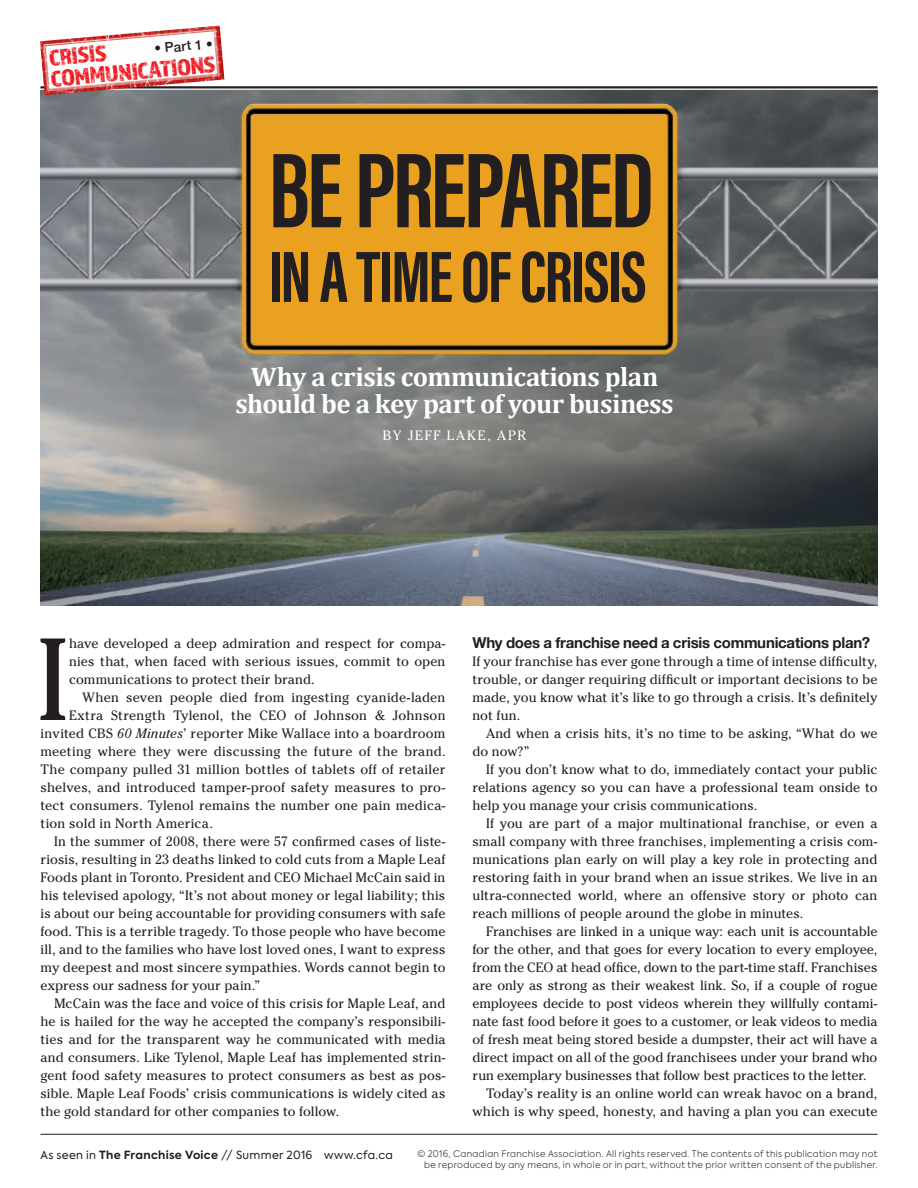
<style>
.page{position:relative;width:918px;height:1188px;background:#fff}
.page>*{position:absolute;margin:0;border:0;box-sizing:border-box;transform-origin:0 0}
.t1{font:115.95px "Cheltenham Std";color:#231f20}
.t2{font:700 109.65px "Acumin Pro Extra Cond";letter-spacing:-.025em;color:#231f20}
.t3{font:700 74.55px "Acumin Pro Extra Cond";letter-spacing:-.025em;color:#231f20}
.t4{font:700 27px/27px "Cambria";letter-spacing:-.02em;color:#fff;text-align:center}
.Serif_Body_Justified{font:24px/21px "Almaq Rough";color:#ee1d23}
.t5{font:700 15px "Helvetica Neue";letter-spacing:-.015em;color:#231f20}
.t6{font:13.5px "Cheltenham Std";letter-spacing:.005em;color:#231f20}
.t7{font:13.5px "Cheltenham Std";letter-spacing:.135em;color:#fff}
.Deck{font:500 13.5px "Helvetica Neue";color:#231f20}
.t8{font:700 13.5px "Helvetica Neue";color:#231f20}
.t9{font:700 12px "Helvetica Neue";letter-spacing:.025em;color:#231f20}
.t10{font:300 12px "Helvetica Neue";letter-spacing:.025em;color:#231f20}
.t11{font:11.25px "Axiforma";letter-spacing:.03em;color:#231f20}
.t12{font:300 9px/11.2px "Axiforma";letter-spacing:.035em;color:#231f20;text-align:right}
.s1{font-style:italic}
.s2{font-weight:700}
</style>
<div class="page">
<hr style="left:40px;top:1134px;width:838px;height:1px;background:#231f20">
<hr style="left:40px;top:86px;width:838px;height:2px;background:#231f20">
<hr style="left:40px;top:90px;width:838px;height:1px;background:#231f20">
<img style="left:40px;top:91px;width:838px;height:515px">
<img style="left:40px;top:26px;width:184px;height:69px">
<p class="Deck" style="left:153px;top:38px;width:60px;rotate:-5deg">• Part 1 •</p>
<p class="Serif_Body_Justified" style="left:48px;top:47px;width:167px;rotate:-5deg">CRISIS<br>COMMUNICATIONS</p>
<p class="t2" style="left:268px;top:123px;width:387px">BE PREPARED</p>
<p class="t3" style="left:268px;top:231px;width:380px">IN A TIME OF CRISIS</p>
<p class="t4" style="left:235px;top:363px;width:440px">Why a crisis communications plan should be a key part of your business</p>
<p class="t7" style="left:383px;top:427px;width:145px">BY JEFF LAKE, APR</p>
<p class="t1" style="left:37px;top:612px;width:34px">I</p>
<p class="t6" style="left:69px;top:635px;width:378px">have developed a deep admiration and respect for compa-</p>
<p class="t6" style="left:69px;top:653px;width:378px">nies that, when faced with serious issues, commit to open</p>
<p class="t6" style="left:69px;top:671px;width:247px">communications to protect their brand.</p>
<p class="t6" style="left:83px;top:689px;width:364px">When seven people died from ingesting cyanide-laden</p>
<p class="t6" style="left:69px;top:707px;width:378px">Extra Strength Tylenol, the CEO of Johnson &amp; Johnson</p>
<p class="t6" style="left:41px;top:725px;width:407px">invited CBS <span class="s1">60 Minutes</span>’ reporter Mike Wallace into a boardroom</p>
<p class="t6" style="left:41px;top:743px;width:407px">meeting where they were discussing the future of the brand.</p>
<p class="t6" style="left:41px;top:761px;width:406px">The company pulled 31 million bottles of tablets off of retailer</p>
<p class="t6" style="left:41px;top:779px;width:406px">shelves, and introduced tamper-proof safety measures to pro-</p>
<p class="t6" style="left:41px;top:797px;width:407px">tect consumers. Tylenol remains the number one pain medica-</p>
<p class="t6" style="left:41px;top:815px;width:174px">tion sold in North America.</p>
<p class="t6" style="left:54px;top:833px;width:393px">In the summer of 2008, there were 57 confirmed cases of liste-</p>
<p class="t6" style="left:41px;top:851px;width:407px">riosis, resulting in 23 deaths linked to cold cuts from a Maple Leaf</p>
<p class="t6" style="left:41px;top:869px;width:406px">Foods plant in Toronto. President and CEO Michael McCain said in</p>
<p class="t6" style="left:41px;top:887px;width:406px">his televised apology, “It’s not about money or legal liability; this</p>
<p class="t6" style="left:41px;top:905px;width:406px">is about our being accountable for providing consumers with safe</p>
<p class="t6" style="left:41px;top:923px;width:407px">food. This is a terrible tragedy. To those people who have become</p>
<p class="t6" style="left:41px;top:941px;width:406px">ill, and to the families who have lost loved ones, I want to express</p>
<p class="t6" style="left:41px;top:959px;width:407px">my deepest and most sincere sympathies. Words cannot begin to</p>
<p class="t6" style="left:41px;top:977px;width:221px">express our sadness for your pain.”</p>
<p class="t6" style="left:54px;top:995px;width:393px">McCain was the face and voice of this crisis for Maple Leaf, and</p>
<p class="t6" style="left:41px;top:1013px;width:407px">he is hailed for the way he accepted the company’s responsibili-</p>
<p class="t6" style="left:41px;top:1031px;width:407px">ties and for the transparent way he communicated with media</p>
<p class="t6" style="left:41px;top:1049px;width:407px">and consumers. Like Tylenol, Maple Leaf has implemented strin-</p>
<p class="t6" style="left:41px;top:1067px;width:407px">gent food safety measures to protect consumers as best as pos-</p>
<p class="t6" style="left:41px;top:1085px;width:407px">sible. Maple Leaf Foods’ crisis communications is widely cited as</p>
<p class="t6" style="left:41px;top:1103px;width:300px">the gold standard for other companies to follow.</p>
<p class="t5" style="left:472px;top:631px;width:399px">Why does a franchise need a crisis communications plan?</p>
<p class="t6" style="left:472px;top:653px;width:407px">If your franchise has ever gone through a time of intense difficulty,</p>
<p class="t6" style="left:472px;top:671px;width:406px">trouble, or danger requiring difficult or important decisions to be</p>
<p class="t6" style="left:472px;top:689px;width:406px">made, you know what it’s like to go through a crisis. It’s definitely</p>
<p class="t6" style="left:472px;top:707px;width:49px">not fun.</p>
<p class="t6" style="left:486px;top:725px;width:393px">And when a crisis hits, it’s no time to be asking, “What do we</p>
<p class="t6" style="left:472px;top:743px;width:59px">do now?”</p>
<p class="t6" style="left:486px;top:761px;width:393px">If you don’t know what to do, immediately contact your public</p>
<p class="t6" style="left:472px;top:779px;width:407px">relations agency so you can have a professional team onside to</p>
<p class="t6" style="left:472px;top:797px;width:286px">help you manage your crisis communications.</p>
<p class="t6" style="left:486px;top:815px;width:393px">If you are part of a major multinational franchise, or even a</p>
<p class="t6" style="left:472px;top:833px;width:407px">small company with three franchises, implementing a crisis com-</p>
<p class="t6" style="left:472px;top:851px;width:407px">munications plan early on will play a key role in protecting and</p>
<p class="t6" style="left:472px;top:869px;width:407px">restoring faith in your brand when an issue strikes. We live in an</p>
<p class="t6" style="left:472px;top:887px;width:406px">ultra-connected world, where an offensive story or photo can</p>
<p class="t6" style="left:472px;top:905px;width:332px">reach millions of people around the globe in minutes.</p>
<p class="t6" style="left:486px;top:923px;width:393px">Franchises are linked in a unique way: each unit is accountable</p>
<p class="t6" style="left:472px;top:941px;width:406px">for the other, and that goes for every location to every employee,</p>
<p class="t6" style="left:472px;top:959px;width:407px">from the CEO at head office, down to the part-time staff. Franchises</p>
<p class="t6" style="left:472px;top:977px;width:407px">are only as strong as their weakest link. So, if a couple of rogue</p>
<p class="t6" style="left:472px;top:995px;width:407px">employees decide to post videos wherein they willfully contami-</p>
<p class="t6" style="left:472px;top:1013px;width:406px">nate fast food before it goes to a customer, or leak videos to media</p>
<p class="t6" style="left:472px;top:1031px;width:407px">of fresh meat being stored beside a dumpster, their act will have a</p>
<p class="t6" style="left:472px;top:1049px;width:406px">direct impact on all of the good franchisees under your brand who</p>
<p class="t6" style="left:472px;top:1067px;width:396px">run exemplary businesses that follow best practices to the letter.</p>
<p class="t6" style="left:486px;top:1085px;width:393px">Today’s reality is an online world can wreak havoc on a brand,</p>
<p class="t6" style="left:472px;top:1103px;width:406px">which is why speed, honesty, and having a plan you can execute</p>
<p class="t11" style="left:40px;top:1147px;width:354px">As seen in <span class="s2">The Franchise Voice</span> // Summer 2016 www.cfa.ca</p>
<p class="t12" style="left:418px;top:1148px;width:461px">© 2016, Canadian Franchise Association. All rights reserved. The contents of this publication may not be reproduced by any means, in whole or in part, without the prior written consent of the publisher.</p>
<p class="t8" style="left:40px;top:1148px;width:17px">22</p>
<p class="t10" style="left:78px;top:1149px;width:198px">The<span class="s2">Franchise</span>Voice Summer 2016</p>
<p class="t9" style="left:635px;top:1150px;width:244px">www.cfa.ca | www.LookforaFranchise.ca</p>
</div>
